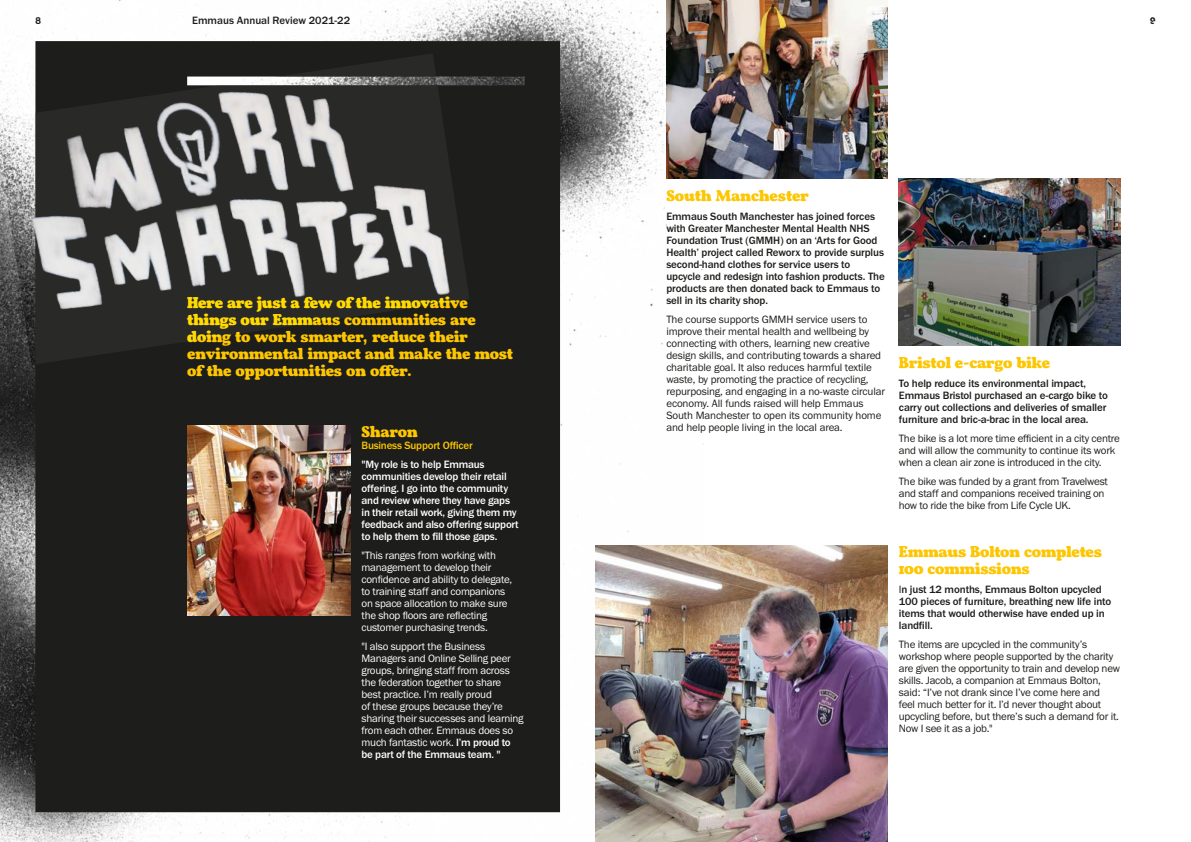
<style>
.page{position:relative;width:1191px;height:842px;background:#fff}
.page>*{position:absolute;margin:0;border:0;box-sizing:border-box;transform-origin:0 0}
.t1{font:16px/17px "Emmaus Yeast";letter-spacing:-.02em;color:#fdc600}
.t2{font:11px/12px "Franklin Gothic URW Boo";letter-spacing:-.02em;color:#1d1d1b}
.t3{font:500 11px/12px "Franklin Gothic URW";letter-spacing:-.01em;color:#1d1d1b}
.t4{font:11px/12px "Franklin Gothic URW Boo";letter-spacing:-.02em;color:#fff}
.t5{font:500 11px/12px "Franklin Gothic URW";letter-spacing:-.02em;color:#fff}
.t6{font:500 11px "Franklin Gothic URW";letter-spacing:-.02em;color:#fdc600}
.t7{font:11px "Swiss Grit";color:#1d1d1b}
.s1{font-family:"Franklin Gothic URW";font-weight:500}
.s2{font-family:"Franklin Gothic URW Boo";font-weight:400}
</style>
<div class="page">
<img style="left:0;top:0;width:703px;height:842px">
<div style="left:35px;top:41px;width:525px;height:771px;background:#1d1d1b"></div>
<img style="left:187px;top:425px;width:163px;height:191px">
<img style="left:595px;top:545px;width:292px;height:297px">
<img style="left:666px;top:0;width:221px;height:179px">
<img style="left:899px;top:179px;width:221px;height:166px">
<img style="left:0;top:53px;width:469px;height:312px">
<p class="t7" style="left:35px;top:12px;width:7px">8</p>
<p class="t7" style="left:1150px;top:12px;width:7px">9</p>
<p class="t3" style="left:192px;top:14px;width:160px">Emmaus Annual Review 2021-22</p>
<h1 class="t1" style="left:187px;top:294px;width:327px">Here are just a few of the innovative things our Emmaus communities are doing to work smarter, reduce their environmental impact and make the most of the opportunities on offer.</h1>
<h1 class="t1" style="left:361px;top:423px;width:58px">Sharon</h1>
<p class="t6" style="left:361px;top:438px;width:113px">Business Support Officer</p>
<p class="t5" style="left:361px;top:458px;width:159px">"My role is to help Emmaus communities develop their retail offering. I go into the community and review where they have gaps in their retail work, giving them my feedback and also offering support to help them to fill those gaps.</p>
<p class="t4" style="left:361px;top:549px;width:152px">"This ranges from working with management to develop their confidence and ability to delegate, to training staff and companions on space allocation to make sure the shop floors are reflecting customer purchasing trends.</p>
<p class="t4" style="left:361px;top:640px;width:164px">"I also support the Business<br>Managers and Online Selling peer groups, bringing staff from across the federation together to share<br>best practice. I’m really proud<br>of these groups because they’re sharing their successes and learning from each other. Emmaus does so much fantastic work. <span class="s1">I’m proud to</span></p>
<p class="t5" style="left:361px;top:748px;width:141px">be part of the Emmaus team. "</p>
<h1 class="t1" style="left:666px;top:187px;width:144px">South Manchester</h1>
<p class="t3" style="left:666px;top:210px;width:220px">Emmaus South Manchester has joined forces with Greater Manchester Mental Health NHS Foundation Trust (GMMH) on an ‘Arts for Good Health’ project called Reworx to provide surplus second-hand clothes for service users to upcycle and redesign into fashion products. The products are then donated back to Emmaus to sell in its charity shop.</p>
<p class="t2" style="left:666px;top:313px;width:220px">The course supports GMMH service users to improve their mental health and wellbeing by connecting with others, learning new creative design skills, and contributing towards a shared charitable goal. It also reduces harmful textile waste, by promoting the practice of recycling, repurposing, and engaging in a no-waste circular economy. All funds raised will help Emmaus South Manchester to open its community home and help people living in the local area.</p>
<h1 class="t1" style="left:899px;top:354px;width:153px">Bristol e-cargo bike</h1>
<p class="t3" style="left:899px;top:377px;width:210px">To help reduce its environmental impact, Emmaus Bristol purchased an e-cargo bike to carry out collections and deliveries of smaller furniture and bric-a-brac in the local area.</p>
<p class="t2" style="left:899px;top:432px;width:222px">The bike is a lot more time efficient in a city centre and will allow the community to continue its work when a clean air zone is introduced in the city.</p>
<p class="t2" style="left:899px;top:475px;width:210px">The bike was funded by a grant from Travelwest and staff and companions received training on how to ride the bike from Life Cycle UK.</p>
<h1 class="t1" style="left:899px;top:543px;width:204px">Emmaus Bolton completes<br>100 commissions</h1>
<p class="t3" style="left:899px;top:583px;width:214px"><span class="s2">I</span>n just 12 months, Emmaus Bolton upcycled 100 pieces of furniture, breathing new life into items that would otherwise have ended up in landfill.</p>
<p class="t2" style="left:899px;top:638px;width:222px">The items are upcycled in the community’s workshop where people supported by the charity are given the opportunity to train and develop new skills. Jacob, a companion at Emmaus Bolton, said: “I’ve not drank since I’ve come here and<br>feel much better for it. I’d never thought about upcycling before, but there’s such a demand for it.<br>Now I see it as a job."</p>
</div>
